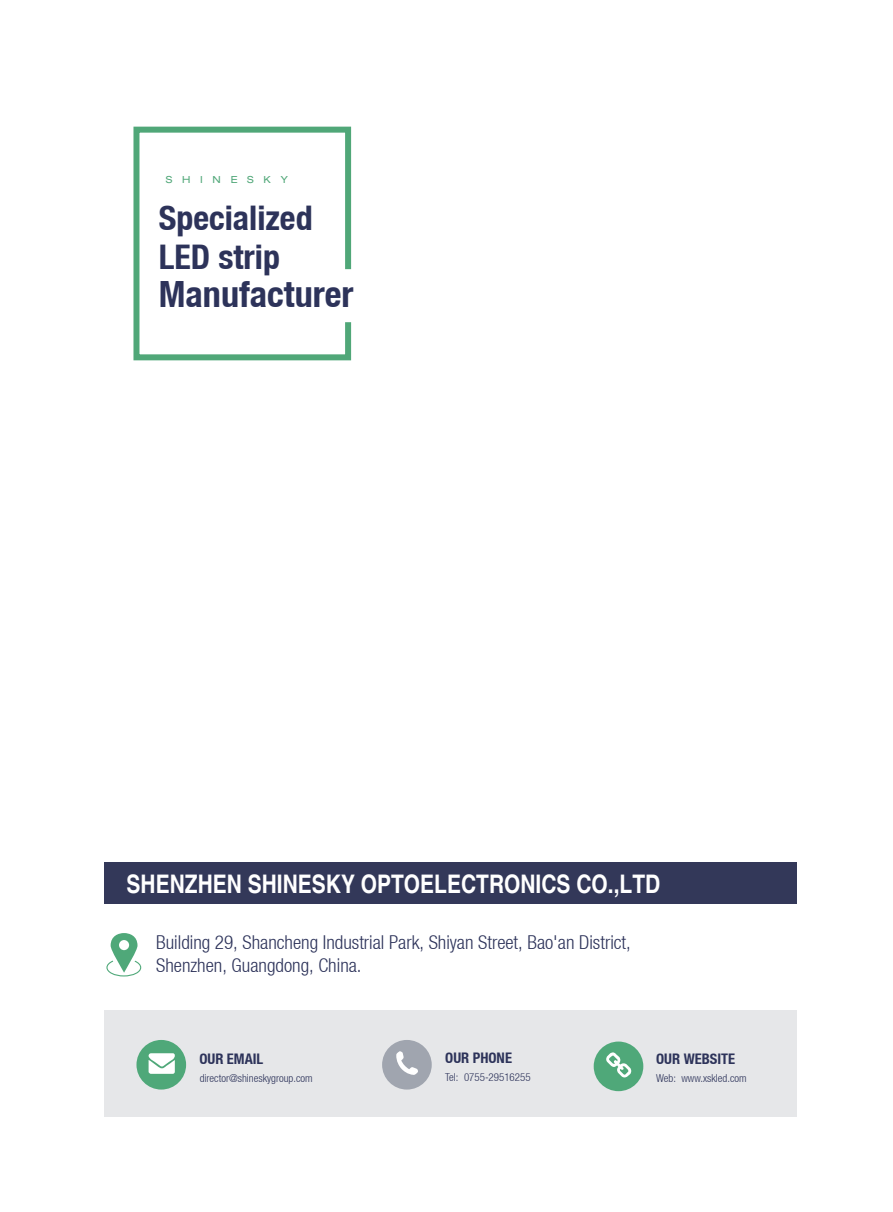
<style>
.page{position:relative;width:893px;height:1212px;background:#fff}
.page>*{position:absolute;margin:0;border:0;box-sizing:border-box;transform-origin:0 0}
.t1{font:700 condensed 36.15px "Helvetica Neue LT";color:#2d335a}
.t2{font:700 condensed 33.9px/38.4px "Helvetica Neue LT";color:#2d335a}
.t3{font:700 condensed 25.65px "Helvetica";color:#fff}
.t4{font:300 condensed 19.2px/23.7px "Helvetica Neue LT";color:#2d335a}
.t5{font:700 condensed 14.55px "Helvetica Neue LT";color:#2d335a}
.t6{font:300 condensed 10.95px "Helvetica Neue LT";color:#2d335a}
.t7{font:expanded 9.75px "Helvetica Neue LT Pro";letter-spacing:1em;color:#50a778}
</style>
<div class="page">
<svg style="left:133px;top:126px;width:219px;height:235px"></svg>
<div style="left:104px;top:1010px;width:692px;height:106px;background:#e6e7e9"></div>
<div style="left:136px;top:1040px;width:50px;height:49px;background:#4fa879;border-radius:50%"></div>
<div style="left:382px;top:1040px;width:50px;height:49px;background:#a0a5af;border-radius:50%"></div>
<div style="left:594px;top:1041px;width:49px;height:50px;background:#4fa879;border-radius:50%"></div>
<svg style="left:396px;top:1051px;width:22px;height:24px"></svg>
<svg style="left:606px;top:1052px;width:25px;height:25px"></svg>
<svg style="left:149px;top:1053px;width:26px;height:21px"></svg>
<svg style="left:106px;top:933px;width:36px;height:44px"></svg>
<div style="left:104px;top:862px;width:692px;height:42px;background:#333859"></div>
<p class="t7" style="left:166px;top:174px;width:123px">SHINESKY</p>
<h2 class="t2" style="left:159px;top:198px;width:155px">Specialized<br>LED strip</h2>
<h1 class="t1" style="left:159px;top:272px;width:196px">Manufacturer</h1>
<h3 class="t3" style="left:127px;top:868px;width:535px">SHENZHEN SHINESKY OPTOELECTRONICS CO.,LTD</h3>
<p class="t4" style="left:156px;top:930px;width:476px">Building 29, Shancheng Industrial Park, Shiyan Street, Bao'an District,<br>Shenzhen, Guangdong, China.</p>
<p class="t5" style="left:199px;top:1050px;width:65px">OUR EMAIL</p>
<p class="t6" style="left:200px;top:1072px;width:115px">director@shineskygroup.com</p>
<p class="t5" style="left:445px;top:1049px;width:68px">OUR PHONE</p>
<p class="t6" style="left:445px;top:1071px;width:87px">Tel: 0755-29516255</p>
<p class="t5" style="left:656px;top:1050px;width:81px">OUR WEBSITE</p>
<p class="t6" style="left:656px;top:1072px;width:92px">Web: www.xskled.com</p>
</div>
